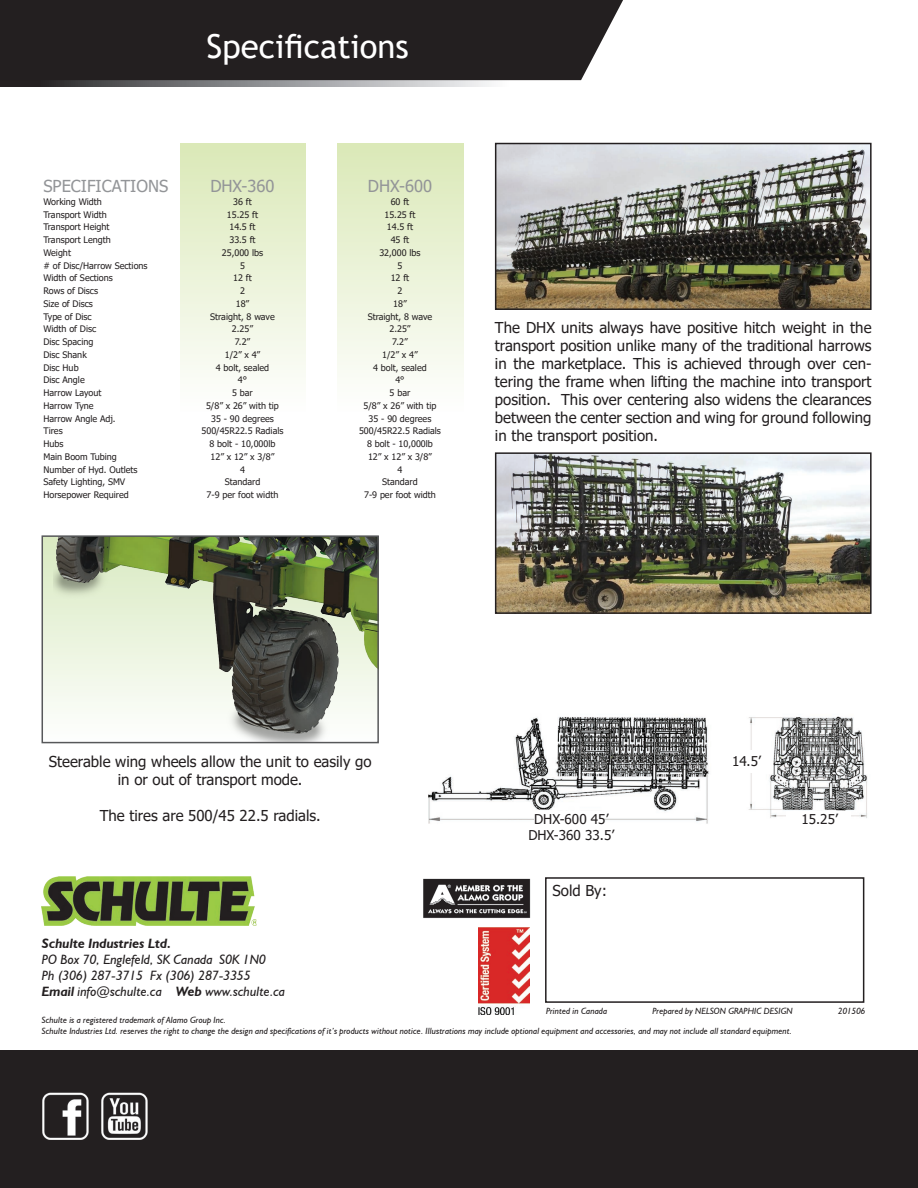
<style>
.page{position:relative;width:918px;height:1188px;background:#fff}
.page>*{position:absolute;margin:0;border:0;box-sizing:border-box;transform-origin:0 0}
.t1{font:33px "Trebuchet MS";color:#fff}
.t2{font:16.5px "Tahoma";color:#939598}
.t3{font:15px/18px "Tahoma";color:#231f20;text-align:center}
.t4{font:italic 13.5px "Humanist 521 BT";color:#231f20}
.t5{font:13.5px "Tahoma";color:#231f20}
.t6{font:italic 700 13.5px "Humanist 521 BT";color:#231f20}
.t7{font:9px "Tahoma";color:#231f20}
.t8{font:italic 9px "Humanist 521 BT";color:#231f20}
.s1{font-weight:700}
</style>
<div class="page">
<div style="left:0;top:1050px;width:918px;height:138px;background:#231f20"></div>
<img style="left:42px;top:876px;width:215px;height:49px">
<img style="left:423px;top:879px;width:107px;height:39px">
<img style="left:478px;top:927px;width:51px;height:88px">
<img style="left:42px;top:1092px;width:47px;height:48px">
<img style="left:101px;top:1092px;width:47px;height:48px">
<div style="left:545px;top:877px;width:319px;height:126px;border:2px solid #231f20"></div>
<div style="left:180px;top:144px;width:126px;height:268px;background:linear-gradient(to bottom,#dae8b8,#fefefd)"></div>
<div style="left:337px;top:144px;width:126px;height:268px;background:linear-gradient(to bottom,#dae8b8,#fefefd)"></div>
<img style="left:429px;top:716px;width:439px;height:108px">
<svg style="left:0;top:80px;width:581px;height:6px;background:#969698"></svg>
<div style="left:0;top:0;width:623px;height:80px;background:#231f20"></div>
<img style="left:498px;top:146px;width:371px;height:161px">
<div style="left:495px;top:143px;width:377px;height:167px;border:2px solid #231f20"></div>
<img style="left:498px;top:455px;width:371px;height:156px">
<div style="left:495px;top:452px;width:377px;height:162px;border:2px solid #231f20"></div>
<div style="left:534px;top:811px;width:68px;height:23px;background:#fff"></div>
<div style="left:786px;top:811px;width:64px;height:23px;background:#fff"></div>
<div style="left:722px;top:750px;width:51px;height:23px;background:#fff"></div>
<div style="left:42px;top:536px;width:336px;height:207px;background:linear-gradient(to bottom,#d9e9c1,#fefefd)"></div>
<img style="left:54px;top:538px;width:322px;height:202px">
<div style="left:42px;top:535px;width:337px;height:208px;border:2px solid #57585a"></div>
<p class="t1" style="left:207px;top:25px;width:204px">Specifications</p>
<p class="t2" style="left:43px;top:175px;width:126px">SPECIFICATIONS</p>
<p class="t7" style="left:43px;top:196px;width:60px">Working Width</p>
<p class="t7" style="left:43px;top:208px;width:65px">Transport Width</p>
<p class="t7" style="left:43px;top:221px;width:68px">Transport Height</p>
<p class="t7" style="left:43px;top:234px;width:69px">Transport Length</p>
<p class="t7" style="left:43px;top:247px;width:29px">Weight</p>
<p class="t7" style="left:43px;top:259px;width:106px"># of Disc/Harrow Sections</p>
<p class="t7" style="left:43px;top:272px;width:71px">Width of Sections</p>
<p class="t7" style="left:43px;top:285px;width:56px">Rows of Discs</p>
<p class="t7" style="left:43px;top:298px;width:51px">Size of Discs</p>
<p class="t7" style="left:43px;top:310px;width:50px">Type of Disc</p>
<p class="t7" style="left:43px;top:323px;width:54px">Width of Disc</p>
<p class="t7" style="left:43px;top:336px;width:52px">Disc Spacing</p>
<p class="t7" style="left:43px;top:349px;width:45px">Disc Shank</p>
<p class="t7" style="left:43px;top:361px;width:37px">Disc Hub</p>
<p class="t7" style="left:43px;top:374px;width:43px">Disc Angle</p>
<p class="t7" style="left:43px;top:387px;width:60px">Harrow Layout</p>
<p class="t7" style="left:43px;top:400px;width:52px">Harrow Tyne</p>
<p class="t7" style="left:43px;top:412px;width:74px">Harrow Angle Adj.</p>
<p class="t7" style="left:43px;top:425px;width:21px">Tires</p>
<p class="t7" style="left:43px;top:438px;width:22px">Hubs</p>
<p class="t7" style="left:43px;top:451px;width:75px">Main Boom Tubing</p>
<p class="t7" style="left:43px;top:463px;width:96px">Number of Hyd. Outlets</p>
<p class="t7" style="left:43px;top:476px;width:83px">Safety Lighting, SMV</p>
<p class="t7" style="left:43px;top:489px;width:87px">Horsepower Required</p>
<p class="t2" style="left:210px;top:175px;width:66px">DHX-360</p>
<p class="t7" style="left:233px;top:195px;width:20px">36 ft</p>
<p class="t7" style="left:227px;top:208px;width:33px">15.25 ft</p>
<p class="t7" style="left:229px;top:221px;width:28px">14.5 ft</p>
<p class="t7" style="left:229px;top:234px;width:28px">33.5 ft</p>
<p class="t7" style="left:222px;top:246px;width:43px">25,000 lbs</p>
<p class="t7" style="left:240px;top:259px;width:6px">5</p>
<p class="t7" style="left:233px;top:272px;width:20px">12 ft</p>
<p class="t7" style="left:240px;top:285px;width:6px">2</p>
<p class="t7" style="left:236px;top:297px;width:15px">18”</p>
<p class="t7" style="left:210px;top:310px;width:66px">Straight, 8 wave</p>
<p class="t7" style="left:232px;top:323px;width:23px">2.25”</p>
<p class="t7" style="left:235px;top:336px;width:17px">7.2”</p>
<p class="t7" style="left:225px;top:348px;width:37px">1/2” x 4”</p>
<p class="t7" style="left:216px;top:361px;width:55px">4 bolt, sealed</p>
<p class="t7" style="left:238px;top:374px;width:11px">4°</p>
<p class="t7" style="left:232px;top:387px;width:22px">5 bar</p>
<p class="t7" style="left:206px;top:399px;width:74px">5/8” x 26” with tip</p>
<p class="t7" style="left:211px;top:412px;width:64px">35 - 90 degrees</p>
<p class="t7" style="left:202px;top:425px;width:83px">500/45R22.5 Radials</p>
<p class="t7" style="left:210px;top:438px;width:67px">8 bolt - 10,000lb</p>
<p class="t7" style="left:211px;top:450px;width:65px">12” x 12” x 3/8”</p>
<p class="t7" style="left:240px;top:463px;width:6px">4</p>
<p class="t7" style="left:225px;top:476px;width:37px">Standard</p>
<p class="t7" style="left:207px;top:489px;width:73px">7-9 per foot width</p>
<p class="t2" style="left:368px;top:175px;width:66px">DHX-600</p>
<p class="t7" style="left:391px;top:195px;width:20px">60 ft</p>
<p class="t7" style="left:384px;top:208px;width:33px">15.25 ft</p>
<p class="t7" style="left:387px;top:221px;width:28px">14.5 ft</p>
<p class="t7" style="left:391px;top:234px;width:20px">45 ft</p>
<p class="t7" style="left:379px;top:246px;width:43px">32,000 lbs</p>
<p class="t7" style="left:398px;top:259px;width:6px">5</p>
<p class="t7" style="left:391px;top:272px;width:20px">12 ft</p>
<p class="t7" style="left:398px;top:285px;width:6px">2</p>
<p class="t7" style="left:393px;top:297px;width:15px">18”</p>
<p class="t7" style="left:368px;top:310px;width:66px">Straight, 8 wave</p>
<p class="t7" style="left:389px;top:323px;width:23px">2.25”</p>
<p class="t7" style="left:392px;top:336px;width:17px">7.2”</p>
<p class="t7" style="left:382px;top:348px;width:37px">1/2” x 4”</p>
<p class="t7" style="left:373px;top:361px;width:55px">4 bolt, sealed</p>
<p class="t7" style="left:395px;top:374px;width:11px">4°</p>
<p class="t7" style="left:390px;top:387px;width:22px">5 bar</p>
<p class="t7" style="left:364px;top:399px;width:74px">5/8” x 26” with tip</p>
<p class="t7" style="left:369px;top:412px;width:64px">35 - 90 degrees</p>
<p class="t7" style="left:359px;top:425px;width:83px">500/45R22.5 Radials</p>
<p class="t7" style="left:367px;top:438px;width:67px">8 bolt - 10,000lb</p>
<p class="t7" style="left:368px;top:450px;width:65px">12” x 12” x 3/8”</p>
<p class="t7" style="left:398px;top:463px;width:6px">4</p>
<p class="t7" style="left:382px;top:476px;width:37px">Standard</p>
<p class="t7" style="left:364px;top:489px;width:73px">7-9 per foot width</p>
<p class="t3" style="left:495px;top:319px;width:378px;text-align:justify">The DHX units always have positive hitch weight in the transport position unlike many of the traditional harrows in the marketplace. This is achieved through over cen&shy;tering the frame when lifting the machine into transport position. This over centering also widens the clearances between the center section and wing for ground following in the transport position.</p>
<p class="t3" style="left:49px;top:754px;width:324px">Steerable wing wheels allow the unit to easily go in or out of transport mode.</p>
<p class="t3" style="left:100px;top:808px;width:223px">The tires are 500/45 22.5 radials.</p>
<p class="t6" style="left:42px;top:935px;width:131px">Schulte Industries Ltd.</p>
<p class="t4" style="left:42px;top:951px;width:226px">PO Box 70, Englefeld, SK Canada S0K 1N0</p>
<p class="t4" style="left:42px;top:967px;width:210px">Ph (306) 287-3715 Fx (306) 287-3355</p>
<p class="t4" style="left:42px;top:984px;width:245px"><span class="s1">Email</span> info@schulte.ca <span class="s1">Web</span> www.schulte.ca</p>
<p class="t5" style="left:534px;top:810px;width:76px">DHX-600 45’</p>
<p class="t5" style="left:528px;top:826px;width:87px">DHX-360 33.5’</p>
<p class="t3" style="left:553px;top:882px;width:56px">Sold By:</p>
<p class="t5" style="left:732px;top:752px;width:30px">14.5’</p>
<p class="t5" style="left:801px;top:810px;width:38px">15.25’</p>
<p class="t8" style="left:546px;top:1006px;width:63px">Printed in Canada</p>
<p class="t8" style="left:653px;top:1006px;width:142px">Prepared by NELSON GRAPHIC DESIGN</p>
<p class="t8" style="left:838px;top:1006px;width:29px">201506</p>
<p class="t8" style="left:42px;top:1014px;width:186px">Schulte is a registered trademark of Alamo Group Inc.</p>
<p class="t8" style="left:42px;top:1025px;width:752px">Schulte Industries Ltd. reserves the right to change the design and specifications of it’s products without notice. Illustrations may include optional equipment and accessories, and may not include all standard equipment.</p>
</div>
